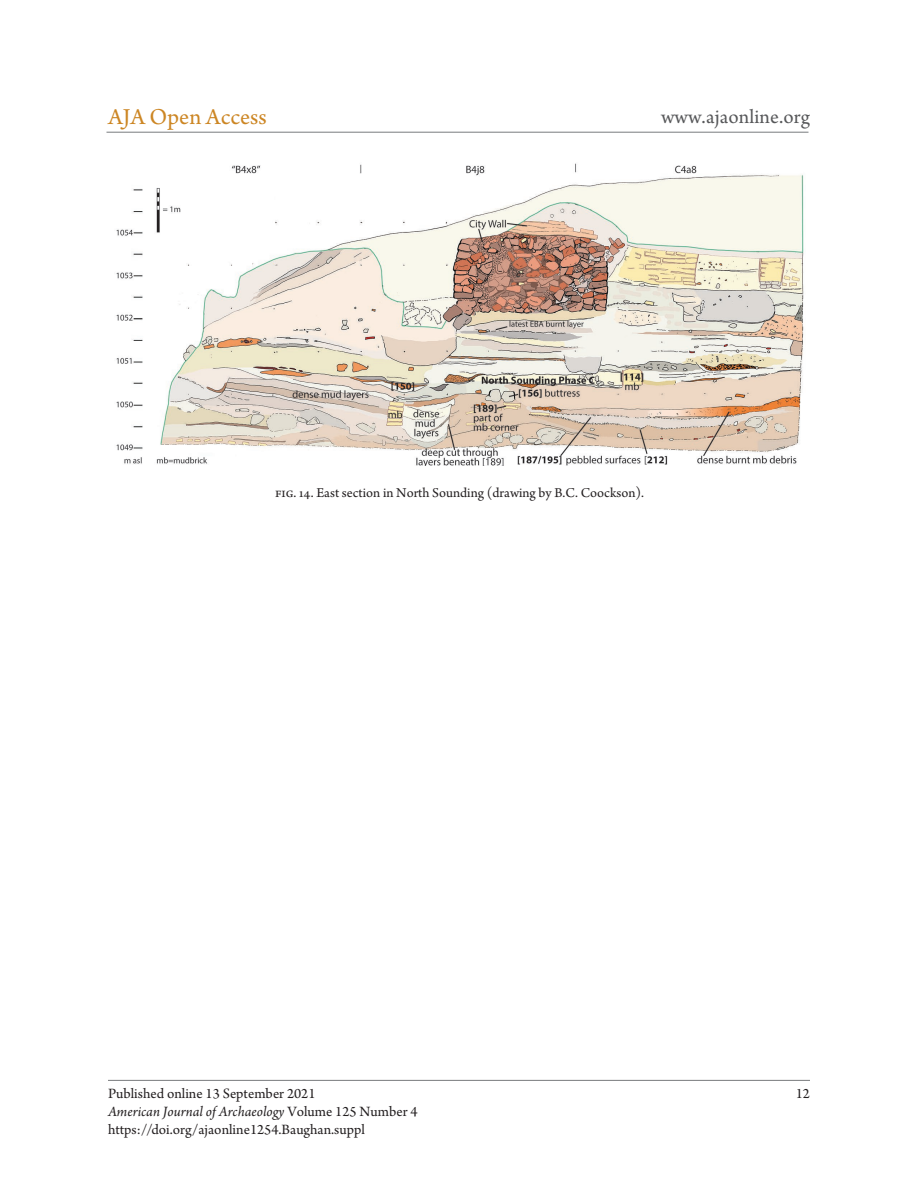
<style>
.page{position:relative;width:918px;height:1188px;background:#fff}
.page>*{position:absolute;margin:0;border:0;box-sizing:border-box;transform-origin:0 0}
.t1{font:24px "Arno Pro";color:#cc8624}
.t2{font:21px "Arno Pro";letter-spacing:.005em;color:#57585a}
.t3{font:15px/18px "Arno Pro";color:#231f20}
.AJAonline_fig_captio{font:14.25px "Arno Pro";color:#231f20}
.s1{font-style:italic}
</style>
<div class="page">
<hr style="left:108px;top:1080px;width:702px;height:1px;background:#787a7d">
<hr style="left:106px;top:132px;width:702px;height:1px;background:#787a7d">
<img style="left:116px;top:163px;width:688px;height:302px">
<h1 class="t1" style="left:108px;top:103px;width:160px">AJA Open Access</h1>
<h2 class="t2" style="left:661px;top:104px;width:150px">www.ajaonline.org</h2>
<p class="AJAonline_fig_captio" style="left:275px;top:485px;width:371px">fig. 14. East section in North Sounding (drawing by B.C. Coockson).</p>
<p class="t3" style="left:108px;top:1086px;width:209px">Published online 13 September 2021</p>
<p class="t3" style="left:796px;top:1086px;width:16px">12</p>
<p class="t3" style="left:108px;top:1104px;width:311px"><span class="s1">American Journal of Archaeology</span> Volume 125 Number 4 https://doi.org/ajaonline1254.Baughan.suppl</p>
</div>
